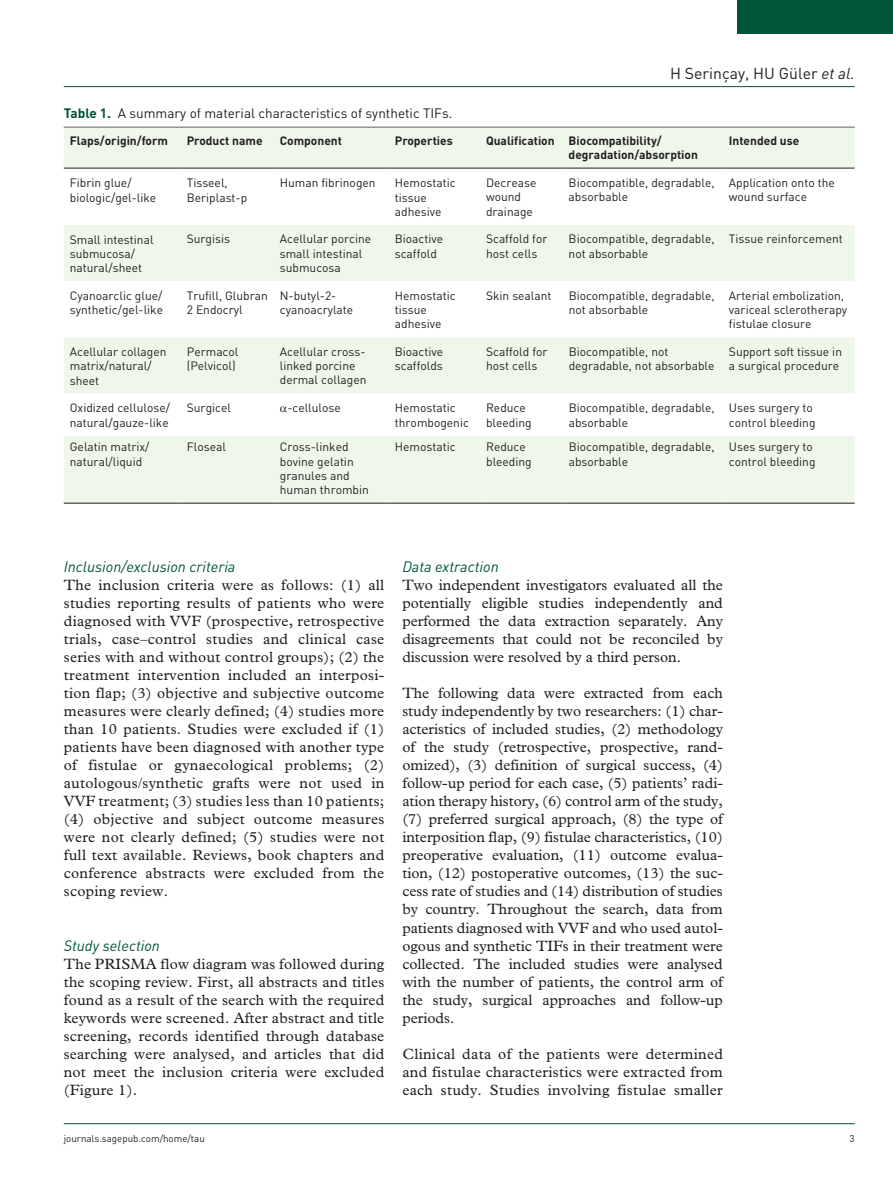
<style>
.page{position:relative;width:893px;height:1191px;background:#fff}
.page>*{position:absolute;margin:0;border:0;box-sizing:border-box;transform-origin:0 0}
.t1{font:15.75px "DIN";color:#231f20}
.t2{font:15px/18px "Plantin Std";letter-spacing:.015em;color:#231f20;text-align:justify}
.t3{font:italic 15px "DIN";color:#015436}
.t4{font:13.5px "DIN";color:#231f20}
.t5{font:12px/14.2px "DIN";color:#231f20}
.t6{font:700 12px/14.2px "DIN";color:#231f20}
.t7{font:9.75px "DIN";color:#231f20}
.s1{font-style:italic}
.s2{font-weight:700;color:#015436}
</style>
<div class="page">
<hr style="left:64px;top:86px;width:791px;height:1px;background:#015436">
<hr style="left:64px;top:1123px;width:791px;height:1px;background:#015436">
<div style="left:738px;top:0;width:155px;height:34px;background:#015436"></div>
<hr style="left:64px;top:127px;width:791px;height:1px;background:#231f20">
<div style="left:64px;top:128px;width:791px;height:375px;background:#eff7ea"></div>
<svg style="left:64px;top:169px;width:791px;height:266px"></svg>
<hr style="left:64px;top:168px;width:117px;height:1px;background:#231f20">
<hr style="left:181px;top:168px;width:93px;height:1px;background:#231f20">
<hr style="left:274px;top:168px;width:115px;height:1px;background:#231f20">
<hr style="left:389px;top:168px;width:91px;height:1px;background:#231f20">
<hr style="left:480px;top:168px;width:83px;height:1px;background:#231f20">
<hr style="left:563px;top:168px;width:160px;height:1px;background:#231f20">
<hr style="left:723px;top:168px;width:132px;height:1px;background:#231f20">
<hr style="left:64px;top:503px;width:117px;height:1px;background:#231f20">
<hr style="left:181px;top:503px;width:93px;height:1px;background:#231f20">
<hr style="left:274px;top:503px;width:115px;height:1px;background:#231f20">
<hr style="left:389px;top:503px;width:91px;height:1px;background:#231f20">
<hr style="left:480px;top:503px;width:83px;height:1px;background:#231f20">
<hr style="left:563px;top:503px;width:160px;height:1px;background:#231f20">
<hr style="left:723px;top:503px;width:132px;height:1px;background:#231f20">
<svg style="left:280px;top:407px;width:7px;height:5px"></svg>
<p class="t1" style="left:670px;top:63px;width:186px">H Serinçay, HU Güler <span class="s1">et al.</span></p>
<p class="t4" style="left:64px;top:105px;width:390px"><span class="s2">Table 1.</span> A summary of material characteristics of synthetic TIFs.</p>
<p class="t6" style="left:70px;top:133px;width:100px">Flaps/origin/form</p>
<p class="t6" style="left:187px;top:133px;width:77px">Product name</p>
<p class="t6" style="left:280px;top:133px;width:64px">Component</p>
<p class="t6" style="left:395px;top:133px;width:60px">Properties</p>
<p class="t6" style="left:569px;top:133px;width:131px;text-indent:-83px">Qualification Biocompatibility/ degradation/absorption</p>
<p class="t6" style="left:729px;top:133px;width:72px">Intended use</p>
<p class="t5" style="left:70px;top:176px;width:88px">Fibrin glue/ biologic/gel-like</p>
<p class="t5" style="left:187px;top:176px;width:62px">Tisseel,<br>Beriplast-p</p>
<p class="t5" style="left:280px;top:176px;width:97px">Human fibrinogen</p>
<p class="t5" style="left:395px;top:176px;width:62px">Hemostatic tissue adhesive</p>
<p class="t5" style="left:486px;top:175px;width:52px">Decrease wound drainage</p>
<p class="t5" style="left:569px;top:175px;width:147px">Biocompatible, degradable, absorbable</p>
<p class="t5" style="left:729px;top:175px;width:107px">Application onto the wound surface</p>
<p class="t5" style="left:70px;top:232px;width:85px">Small intestinal submucosa/ natural/sheet</p>
<p class="t5" style="left:187px;top:232px;width:45px">Surgisis</p>
<p class="t5" style="left:280px;top:232px;width:93px">Acellular porcine small intestinal submucosa</p>
<p class="t5" style="left:395px;top:232px;width:50px">Bioactive scaffold</p>
<p class="t5" style="left:486px;top:232px;width:63px">Scaffold for host cells</p>
<p class="t5" style="left:569px;top:232px;width:147px">Biocompatible, degradable, not absorbable</p>
<p class="t5" style="left:729px;top:232px;width:115px">Tissue reinforcement</p>
<p class="t5" style="left:70px;top:288px;width:95px">Cyanoarclic glue/ synthetic/gel-like</p>
<p class="t5" style="left:187px;top:288px;width:82px">Trufill, Glubran<br>2 Endocryl</p>
<p class="t5" style="left:280px;top:288px;width:75px">N-butyl-2- cyanoacrylate</p>
<p class="t5" style="left:395px;top:288px;width:62px">Hemostatic tissue adhesive</p>
<p class="t5" style="left:486px;top:288px;width:67px">Skin sealant</p>
<p class="t5" style="left:569px;top:288px;width:147px">Biocompatible, degradable, not absorbable</p>
<p class="t5" style="left:729px;top:288px;width:120px">Arterial embolization, variceal sclerotherapy fistulae closure</p>
<p class="t5" style="left:70px;top:344px;width:98px">Acellular collagen matrix/natural/ sheet</p>
<p class="t5" style="left:187px;top:344px;width:53px">Permacol (Pelvicol)</p>
<p class="t5" style="left:280px;top:344px;width:88px">Acellular cross&shy;linked porcine dermal collagen</p>
<p class="t5" style="left:395px;top:344px;width:50px">Bioactive scaffolds</p>
<p class="t5" style="left:486px;top:344px;width:63px">Scaffold for host cells</p>
<p class="t5" style="left:569px;top:344px;width:147px">Biocompatible, not degradable, not absorbable</p>
<p class="t5" style="left:729px;top:344px;width:115px">Support soft tissue in a surgical procedure</p>
<p class="t5" style="left:70px;top:400px;width:102px">Oxidized cellulose/ natural/gauze-like</p>
<p class="t5" style="left:187px;top:400px;width:46px">Surgicel</p>
<p class="t5" style="left:287px;top:400px;width:55px">-cellulose</p>
<p class="t5" style="left:395px;top:400px;width:76px">Hemostatic thrombogenic</p>
<p class="t5" style="left:486px;top:400px;width:47px">Reduce bleeding</p>
<p class="t5" style="left:569px;top:400px;width:147px">Biocompatible, degradable, absorbable</p>
<p class="t5" style="left:729px;top:400px;width:88px">Uses surgery to control bleeding</p>
<p class="t5" style="left:70px;top:439px;width:81px">Gelatin matrix/ natural/liquid</p>
<p class="t5" style="left:187px;top:439px;width:41px">Floseal</p>
<p class="t5" style="left:280px;top:439px;width:91px">Cross-linked bovine gelatin granules and human thrombin</p>
<p class="t5" style="left:395px;top:439px;width:62px">Hemostatic</p>
<p class="t5" style="left:486px;top:439px;width:47px">Reduce bleeding</p>
<p class="t5" style="left:569px;top:439px;width:147px">Biocompatible, degradable, absorbable</p>
<p class="t5" style="left:729px;top:439px;width:88px">Uses surgery to control bleeding</p>
<p class="t3" style="left:64px;top:557px;width:173px">Inclusion/exclusion criteria</p>
<p class="t2" style="left:64px;top:576px;width:322px">The inclusion criteria were as follows: (1) all studies reporting results of patients who were diagnosed with VVF (prospective, retrospective trials, case–control studies and clinical case series with and without control groups); (2) the treatment intervention included an interposi&shy;tion flap; (3) objective and subjective outcome measures were clearly defined; (4) studies more than 10 patients. Studies were excluded if (1) patients have been diagnosed with another type of fistulae or gynaecological problems; (2) autologous/synthetic grafts were not used in VVF treatment; (3) studies less than 10 patients; (4) objective and subject outcome measures were not clearly defined; (5) studies were not full text available. Reviews, book chapters and conference abstracts were excluded from the scoping review.</p>
<p class="t3" style="left:64px;top:935px;width:98px">Study selection</p>
<p class="t2" style="left:64px;top:954px;width:322px">The PRISMA flow diagram was followed during the scoping review. First, all abstracts and titles found as a result of the search with the required keywords were screened. After abstract and title screening, records identified through database searching were analysed, and articles that did not meet the inclusion criteria were excluded (Figure 1).</p>
<p class="t3" style="left:402px;top:557px;width:98px">Data extraction</p>
<p class="t2" style="left:402px;top:576px;width:322px">Two independent investigators evaluated all the potentially eligible studies independently and performed the data extraction separately. Any disagreements that could not be reconciled by discussion were resolved by a third person.</p>
<p class="t2" style="left:402px;top:684px;width:322px">The following data were extracted from each study independently by two researchers: (1) char&shy;acteristics of included studies, (2) methodology of the study (retrospective, prospective, rand&shy;omized), (3) definition of surgical success, (4) follow-up period for each case, (5) patients’ radi&shy;ation therapy history, (6) control arm of the study, (7) preferred surgical approach, (8) the type of interposition flap, (9) fistulae characteristics, (10) preoperative evaluation, (11) outcome evalua&shy;tion, (12) postoperative outcomes, (13) the suc&shy;cess rate of studies and (14) distribution of studies by country. Throughout the search, data from patients diagnosed with VVF and who used autol&shy;ogous and synthetic TIFs in their treatment were collected. The included studies were analysed with the number of patients, the control arm of the study, surgical approaches and follow-up periods.</p>
<p class="t2" style="left:402px;top:1044px;width:322px">Clinical data of the patients were determined and fistulae characteristics were extracted from each study. Studies involving fistulae smaller</p>
<p class="t7" style="left:64px;top:1132px;width:143px">journals.sagepub.com/home/tau</p>
<p class="t7" style="left:850px;top:1132px;width:7px">3</p>
</div>
